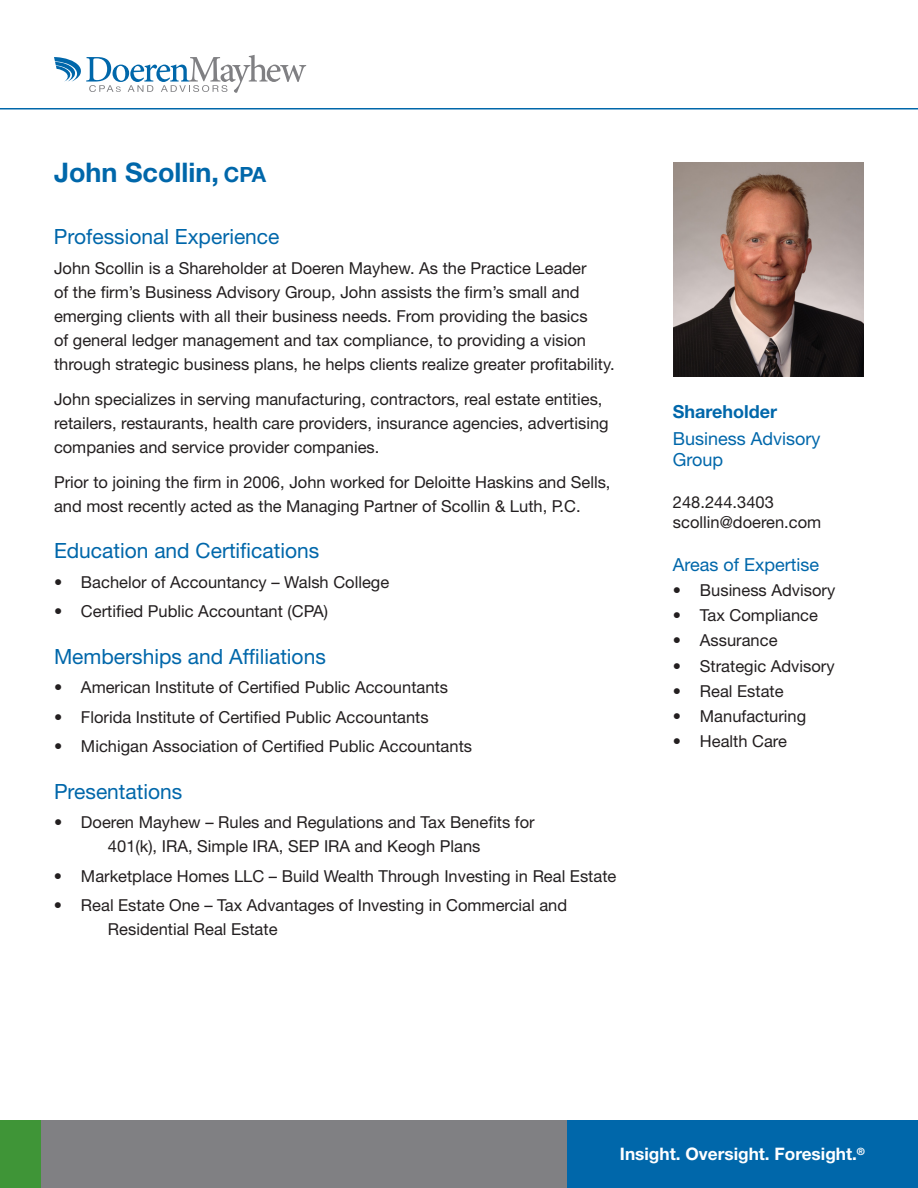
<style>
.page{position:relative;width:918px;height:1188px;background:#fff}
.page>*{position:absolute;margin:0;border:0;box-sizing:border-box;transform-origin:0 0}
.t1{font:700 27px "Helvetica Neue LT Pro";color:#0067aa}
.t2{font:21px "Helvetica Neue LT Pro";color:#0067aa}
.t3{font:18px/21.6px "Helvetica Neue LT Pro";color:#0067aa}
.t4{font:700 18px "Helvetica Neue LT Pro";color:#0067aa}
.t5{font:700 17.25px "Helvetica Neue LT Pro";color:#fff}
.t6{font:16.5px/24px "Helvetica Neue LT Pro";color:#231f20}
.s1{font-size:21px}
</style>
<div class="page">
<hr style="left:0;top:108px;width:918px;height:2px;background:#0067aa">
<svg style="left:54px;top:55px;width:252px;height:38px"></svg>
<div style="left:22px;top:1120px;width:555px;height:68px;background:#808083"></div>
<div style="left:567px;top:1120px;width:351px;height:68px;background:#0067aa"></div>
<div style="left:0;top:1121px;width:40px;height:67px;background:#3f9537"></div>
<img style="left:673px;top:163px;width:190px;height:214px">
<h1 class="t1" style="left:54px;top:155px;width:214px">John Scollin, <span class="s1">CPA</span></h1>
<p class="t2" style="left:54px;top:224px;width:227px">Professional Experience</p>
<p class="t6" style="left:54px;top:256px;width:562px">John Scollin is a Shareholder at Doeren Mayhew. As the Practice Leader<br>of the firm’s Business Advisory Group, John assists the firm’s small and emerging clients with all their business needs. From providing the basics<br>of general ledger management and tax compliance, to providing a vision through strategic business plans, he helps clients realize greater profitability.</p>
<p class="t6" style="left:54px;top:386px;width:556px">John specializes in serving manufacturing, contractors, real estate entities, retailers, restaurants, health care providers, insurance agencies, advertising companies and service provider companies.</p>
<p class="t6" style="left:54px;top:469px;width:558px">Prior to joining the firm in 2006, John worked for Deloitte Haskins and Sells, and most recently acted as the Managing Partner of Scollin &amp; Luth, P.C.</p>
<p class="t2" style="left:54px;top:538px;width:267px">Education and Certifications</p>
<p class="t6" style="left:54px;top:569px;width:337px">• Bachelor of Accountancy – Walsh College</p>
<p class="t6" style="left:54px;top:599px;width:276px">• Certified Public Accountant (CPA)</p>
<p class="t2" style="left:54px;top:643px;width:273px">Memberships and Affiliations</p>
<p class="t6" style="left:54px;top:675px;width:396px">• American Institute of Certified Public Accountants</p>
<p class="t6" style="left:54px;top:704px;width:376px">• Florida Institute of Certified Public Accountants</p>
<p class="t6" style="left:54px;top:734px;width:420px">• Michigan Association of Certified Public Accountants</p>
<p class="t2" style="left:54px;top:778px;width:130px">Presentations</p>
<p class="t6" style="left:54px;top:810px;width:482px;text-align:center">• Doeren Mayhew – Rules and Regulations and Tax Benefits for<br>401(k), IRA, Simple IRA, SEP IRA and Keogh Plans</p>
<p class="t6" style="left:54px;top:863px;width:564px">• Marketplace Homes LLC – Build Wealth Through Investing in Real Estate</p>
<p class="t6" style="left:108px;top:893px;width:461px;text-indent:-54px">• Real Estate One – Tax Advantages of Investing in Commercial and<br>Residential Real Estate</p>
<p class="t4" style="left:673px;top:400px;width:106px">Shareholder</p>
<p class="t3" style="left:673px;top:427px;width:149px">Business Advisory<br>Group</p>
<p class="t6" style="left:673px;top:492px;width:150px;line-height:19.8px">248.244.3403 scollin@doeren.com</p>
<p class="t3" style="left:673px;top:553px;width:148px">Areas of Expertise</p>
<p class="t6" style="left:673px;top:578px;width:164px">• Business Advisory</p>
<p class="t6" style="left:673px;top:603px;width:146px">• Tax Compliance</p>
<p class="t6" style="left:673px;top:628px;width:106px">• Assurance</p>
<p class="t6" style="left:673px;top:653px;width:163px">• Strategic Advisory</p>
<p class="t6" style="left:673px;top:679px;width:112px">• Real Estate</p>
<p class="t6" style="left:673px;top:704px;width:135px">• Manufacturing</p>
<p class="t6" style="left:673px;top:729px;width:116px">• Health Care</p>
<p class="t5" style="left:620px;top:1143px;width:247px">Insight. Oversight. Foresight.<sup>®</sup></p>
</div>
